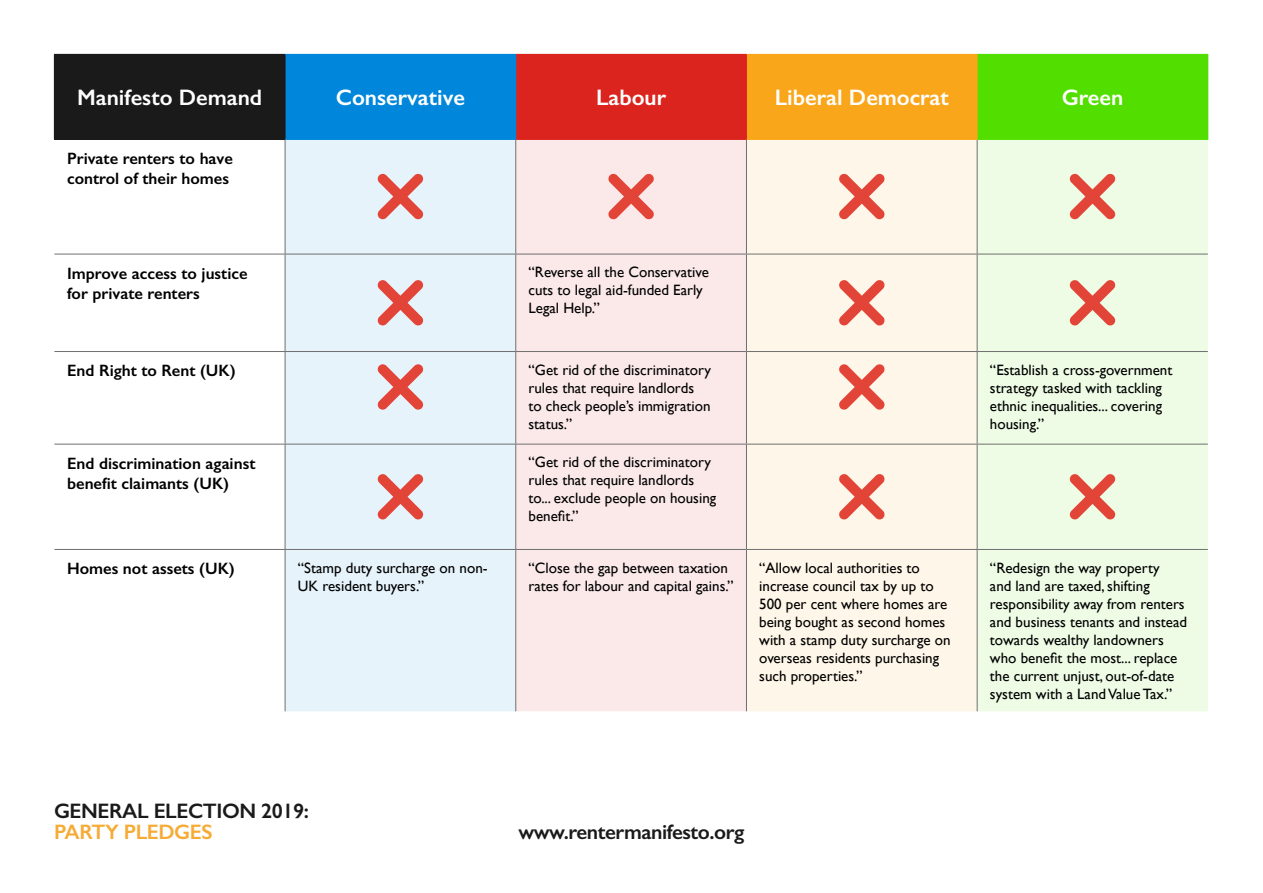
<style>
.page{position:relative;width:1263px;height:893px;background:#fff}
.page>*{position:absolute;margin:0;border:0;box-sizing:border-box;transform-origin:0 0}
.t1{font:600 22.5px "Gill Sans";color:#fff}
.t2{font:600 21px "Gill Sans";letter-spacing:-.02em;color:#1a1a1a}
.t3{font:600 21px "Gill Sans";letter-spacing:-.02em;color:#f6ab36}
.t4{font:600 16.5px/19.8px "Gill Sans";color:#000}
.t5{font:15px/18px "Gill Sans";color:#000}
</style>
<div class="page">
<div style="left:54px;top:54px;width:231px;height:85px;background:#1a1a1a"></div>
<div style="left:285px;top:54px;width:231px;height:85px;background:#0087dc"></div>
<div style="left:516px;top:54px;width:230px;height:85px;background:#dc241f"></div>
<div style="left:746px;top:54px;width:231px;height:85px;background:#faa61a"></div>
<div style="left:977px;top:54px;width:231px;height:85px;background:#52df00"></div>
<div style="left:286px;top:140px;width:229px;height:571px;background:#e6f3fb"></div>
<div style="left:516px;top:140px;width:230px;height:571px;background:#fbe9e9"></div>
<div style="left:747px;top:140px;width:230px;height:571px;background:#fef6e8"></div>
<div style="left:978px;top:140px;width:230px;height:571px;background:#eefce6"></div>
<hr style="left:285px;top:140px;width:1px;height:114px;background:#706f6f">
<hr style="left:515px;top:140px;width:1px;height:114px;background:#706f6f">
<hr style="left:746px;top:140px;width:1px;height:114px;background:#706f6f">
<hr style="left:977px;top:140px;width:1px;height:114px;background:#706f6f">
<hr style="left:54px;top:254px;width:231px;height:1px;background:#706f6f">
<hr style="left:285px;top:254px;width:231px;height:1px;background:#706f6f">
<hr style="left:285px;top:254px;width:1px;height:97px;background:#706f6f">
<hr style="left:516px;top:254px;width:230px;height:1px;background:#706f6f">
<hr style="left:515px;top:254px;width:1px;height:97px;background:#706f6f">
<hr style="left:746px;top:254px;width:231px;height:1px;background:#706f6f">
<hr style="left:746px;top:254px;width:1px;height:97px;background:#706f6f">
<hr style="left:977px;top:254px;width:231px;height:1px;background:#706f6f">
<hr style="left:977px;top:254px;width:1px;height:97px;background:#706f6f">
<hr style="left:54px;top:351px;width:231px;height:1px;background:#706f6f">
<hr style="left:285px;top:351px;width:231px;height:1px;background:#706f6f">
<hr style="left:285px;top:352px;width:1px;height:92px;background:#706f6f">
<hr style="left:516px;top:351px;width:230px;height:1px;background:#706f6f">
<hr style="left:515px;top:352px;width:1px;height:92px;background:#706f6f">
<hr style="left:746px;top:351px;width:231px;height:1px;background:#706f6f">
<hr style="left:746px;top:352px;width:1px;height:92px;background:#706f6f">
<hr style="left:977px;top:351px;width:231px;height:1px;background:#706f6f">
<hr style="left:977px;top:352px;width:1px;height:92px;background:#706f6f">
<hr style="left:54px;top:444px;width:231px;height:1px;background:#706f6f">
<hr style="left:285px;top:444px;width:231px;height:1px;background:#706f6f">
<hr style="left:285px;top:444px;width:1px;height:105px;background:#706f6f">
<hr style="left:516px;top:444px;width:230px;height:1px;background:#706f6f">
<hr style="left:515px;top:444px;width:1px;height:105px;background:#706f6f">
<hr style="left:746px;top:444px;width:231px;height:1px;background:#706f6f">
<hr style="left:746px;top:444px;width:1px;height:105px;background:#706f6f">
<hr style="left:977px;top:444px;width:231px;height:1px;background:#706f6f">
<hr style="left:977px;top:444px;width:1px;height:105px;background:#706f6f">
<hr style="left:54px;top:549px;width:231px;height:1px;background:#706f6f">
<hr style="left:285px;top:549px;width:231px;height:1px;background:#706f6f">
<hr style="left:285px;top:550px;width:1px;height:161px;background:#706f6f">
<hr style="left:516px;top:549px;width:230px;height:1px;background:#706f6f">
<hr style="left:515px;top:550px;width:1px;height:161px;background:#706f6f">
<hr style="left:746px;top:549px;width:231px;height:1px;background:#706f6f">
<hr style="left:746px;top:550px;width:1px;height:161px;background:#706f6f">
<hr style="left:977px;top:549px;width:231px;height:1px;background:#706f6f">
<hr style="left:977px;top:550px;width:1px;height:161px;background:#706f6f">
<hr style="left:285px;top:55px;width:1px;height:84px;background:#1a1a1a">
<hr style="left:54px;top:139px;width:231px;height:1px;background:#1a1a1a">
<hr style="left:285px;top:139px;width:231px;height:1px;background:#0087dc">
<hr style="left:516px;top:54px;width:231px;height:1px;background:#dc241f">
<hr style="left:746px;top:55px;width:1px;height:84px;background:#dc241f">
<hr style="left:516px;top:139px;width:231px;height:1px;background:#dc241f">
<hr style="left:977px;top:55px;width:1px;height:84px;background:#faa61a">
<hr style="left:747px;top:139px;width:230px;height:1px;background:#faa61a">
<hr style="left:977px;top:139px;width:231px;height:1px;background:#52df00">
<svg style="left:377px;top:173px;width:47px;height:47px;background:#e49f9d"></svg>
<svg style="left:608px;top:173px;width:46px;height:47px;background:#ee9892"></svg>
<svg style="left:839px;top:173px;width:46px;height:47px;background:#f09f91"></svg>
<svg style="left:1069px;top:173px;width:47px;height:47px;background:#e8a492"></svg>
<svg style="left:377px;top:280px;width:47px;height:46px;background:#e39d9b"></svg>
<svg style="left:839px;top:280px;width:46px;height:46px;background:#ef9d8f"></svg>
<svg style="left:1069px;top:280px;width:47px;height:46px;background:#e8a290"></svg>
<svg style="left:377px;top:364px;width:47px;height:46px;background:#e39d9b"></svg>
<svg style="left:839px;top:364px;width:46px;height:46px;background:#ef9d8f"></svg>
<svg style="left:377px;top:474px;width:47px;height:46px;background:#e39d9b"></svg>
<svg style="left:839px;top:474px;width:46px;height:46px;background:#ef9d8f"></svg>
<svg style="left:1069px;top:474px;width:47px;height:46px;background:#e8a290"></svg>
<h1 class="t1" style="left:77px;top:84px;width:187px">Manifesto Demand</h1>
<h1 class="t1" style="left:336px;top:84px;width:131px">Conservative</h1>
<h1 class="t1" style="left:596px;top:84px;width:72px">Labour</h1>
<h1 class="t1" style="left:775px;top:84px;width:175px">Liberal Democrat</h1>
<h1 class="t1" style="left:1062px;top:84px;width:63px">Green</h1>
<p class="t4" style="left:67px;top:148px;width:167px">Private renters to have control of their homes</p>
<p class="t4" style="left:67px;top:263px;width:182px">Improve access to justice for private renters</p>
<p class="t5" style="left:528px;top:263px;width:182px">“Reverse all the Conservative cuts to legal aid-funded Early<br>Legal Help.”</p>
<p class="t4" style="left:67px;top:361px;width:170px">End Right to Rent (UK)</p>
<p class="t5" style="left:528px;top:360px;width:184px">“Get rid of the discriminatory rules that require landlords to check people’s immigration status.”</p>
<p class="t5" style="left:990px;top:360px;width:184px">“Establish a cross-government strategy tasked with tackling ethnic inequalities... covering housing.”</p>
<p class="t4" style="left:67px;top:453px;width:190px">End discrimination against benefit claimants (UK)</p>
<p class="t5" style="left:528px;top:453px;width:189px">“Get rid of the discriminatory rules that require landlords to... exclude people on housing benefit.”</p>
<p class="t4" style="left:67px;top:559px;width:169px">Homes not assets (UK)</p>
<p class="t5" style="left:298px;top:558px;width:191px">“Stamp duty surcharge on non-<br>UK resident buyers.”</p>
<p class="t5" style="left:528px;top:558px;width:207px">“Close the gap between taxation rates for labour and capital gains.”</p>
<p class="t5" style="left:759px;top:558px;width:193px">“Allow local authorities to increase council tax by up to<br>500 per cent where homes are being bought as second homes with a stamp duty surcharge on overseas residents purchasing such properties.”</p>
<p class="t5" style="left:990px;top:558px;width:199px">“Redesign the way property<br>and land are taxed, shifting responsibility away from renters and business tenants and instead towards wealthy landowners who benefit the most... replace the current unjust, out-of-date system with a Land Value Tax.”</p>
<h2 class="t2" style="left:54px;top:798px;width:257px">GENERAL ELECTION 2019:</h2>
<h2 class="t3" style="left:54px;top:819px;width:160px">PARTY PLEDGES</h2>
<h2 class="t2" style="left:518px;top:819px;width:228px">www.rentermanifesto.org</h2>
</div>
